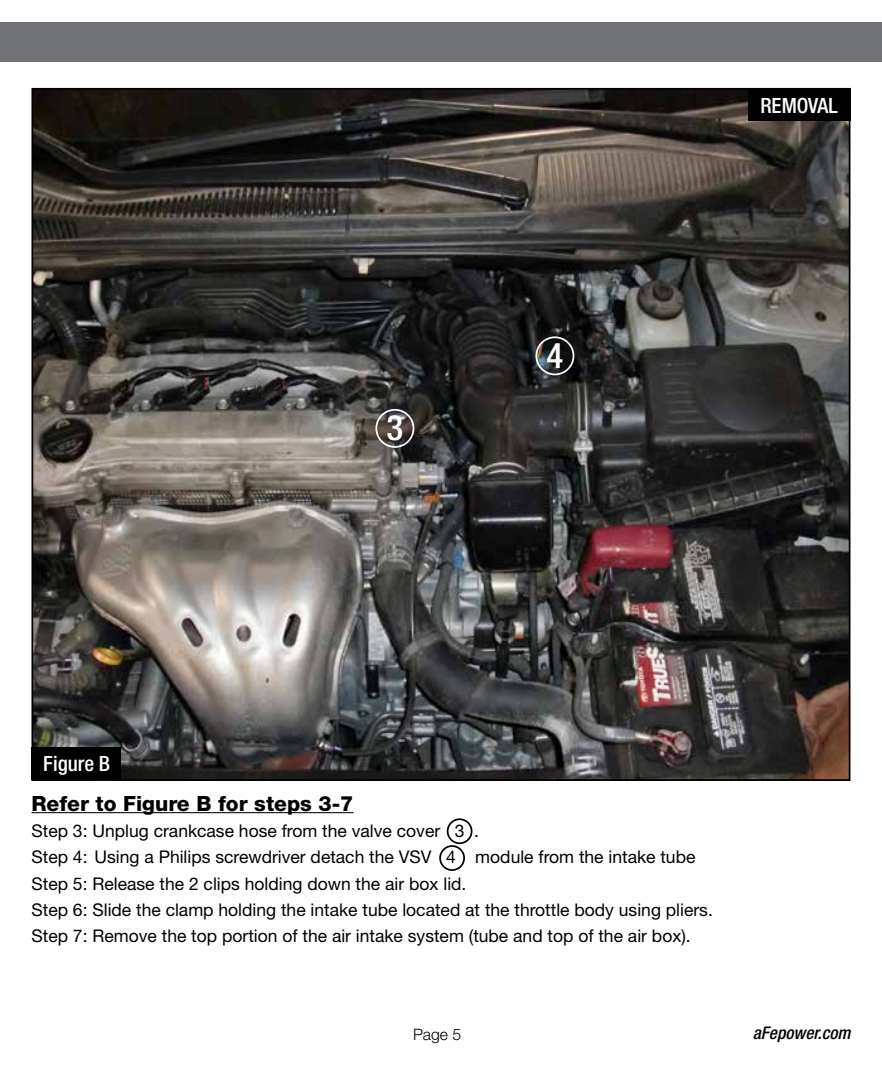
<style>
.page{position:relative;width:882px;height:1071px;background:#fff}
.page>*{position:absolute;margin:0;border:0;box-sizing:border-box;transform-origin:0 0}
.t1{font:500 condensed 35px "Helvetica Neue";color:#fff}
.t2{font:800 21px "Helvetica Neue";color:#000}
.t3{font:500 condensed 21px "Helvetica Neue";color:#fff}
.t4{font:17.5px/26.2px "Helvetica Neue";color:#000}
.t5{font:italic 500 condensed 17.5px "Helvetica Neue";color:#000}
.t6{font:300 15.75px "Helvetica Neue";color:#000}
</style>
<div class="page">
<div style="left:0;top:23px;width:882px;height:39px;background:#717275"></div>
<hr style="left:32px;top:812px;width:322px;height:1px;background:#000">
<img style="left:35px;top:91px;width:812px;height:687px">
<div style="left:748px;top:88px;width:102px;height:33px;background:#000"></div>
<div style="left:439px;top:845px;width:26px;height:26px;border:2px solid #000;border-radius:50%"></div>
<div style="left:447px;top:818px;width:26px;height:26px;border:2px solid #000;border-radius:50%"></div>
<div style="left:375px;top:409px;width:39px;height:39px;border:2px solid #fff;border-radius:50%"></div>
<div style="left:536px;top:336px;width:38px;height:39px;border:2px solid #fff;border-radius:50%"></div>
<div style="left:32px;top:747px;width:89px;height:33px;background:#000"></div>
<h1 class="t1" style="left:387px;top:407px;width:18px">3</h1>
<h1 class="t1" style="left:547px;top:334px;width:18px">4</h1>
<p class="t3" style="left:760px;top:93px;width:79px">REMOVAL</p>
<p class="t3" style="left:43px;top:751px;width:68px">Figure B</p>
<p class="t2" style="left:32px;top:791px;width:324px">Refer to Figure B for steps 3-7</p>
<p class="t4" style="left:32px;top:817px;width:683px">Step 3: Unplug crankcase hose from the valve cover 3 .<br>Step 4: Using a Philips screwdriver detach the VSV 4 module from the intake tube Step 5: Release the 2 clips holding down the air box lid.<br>Step 6: Slide the clamp holding the intake tube located at the throttle body using pliers.<br>Step 7: Remove the top portion of the air intake system (tube and top of the air box).</p>
<p class="t6" style="left:413px;top:1024px;width:50px">Page 5</p>
<p class="t5" style="left:753px;top:1023px;width:99px">aFepower.com</p>
</div>
